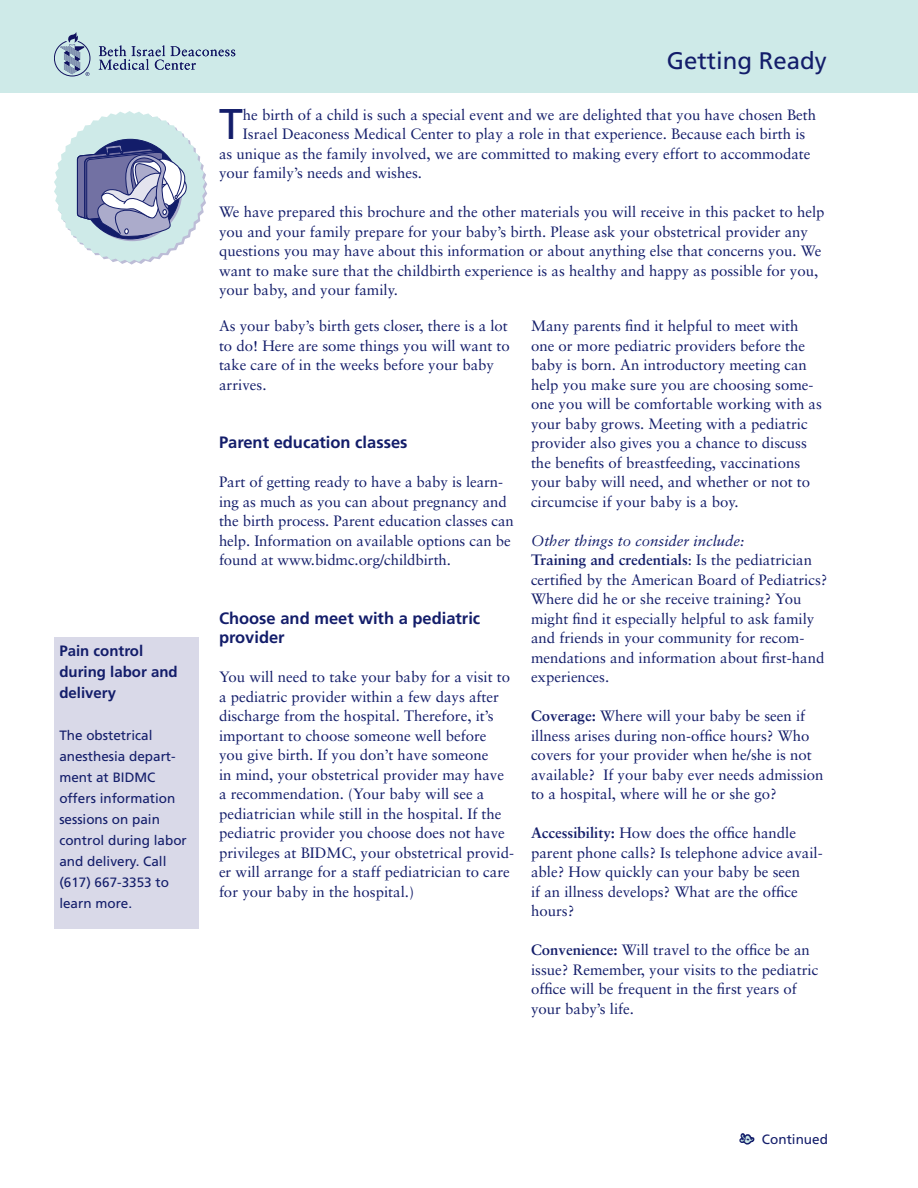
<style>
.page{position:relative;width:918px;height:1188px;background:#fff}
.page>*{position:absolute;margin:0;border:0;box-sizing:border-box;transform-origin:0 0}
.Body_text{font:42.9px "Frutiger";color:#131d6a}
.Subhead_1{font:24px "Frutiger";color:#131d6a}
.Subhead_1-2{font:700 16.5px/19.5px "Frutiger";color:#131d6a}
.Body_text-2{font:15px/19.5px "Sabon";color:#131d6a}
.Body_text-3{font:700 15px/21px "Frutiger";color:#131d6a}
.Body_text-4{font:15px "Sabon Italic Os F";color:#131d6a}
.Body_text-5{font:13.5px/21px "Frutiger";color:#131d6a}
.s1{font-weight:700}
</style>
<div class="page">
<div style="left:0;top:0;width:918px;height:92px;background:#ceeae8"></div>
<svg style="left:54px;top:111px;width:153px;height:154px"></svg>
<div style="left:54px;top:638px;width:145px;height:291px;background:#d9d9e8"></div>
<svg style="left:99px;top:45px;width:136px;height:25px"></svg>
<svg style="left:54px;top:32px;width:36px;height:44px"></svg>
<svg style="left:739px;top:1133px;width:16px;height:12px"></svg>
<p class="Body_text-3" style="left:59px;top:641px;width:120px">Pain control during labor and delivery</p>
<p class="Body_text-5" style="left:59px;top:725px;width:118px">The obstetrical anesthesia depart&shy;ment at BIDMC</p>
<p class="Body_text-5" style="left:59px;top:788px;width:129px">offers information sessions on pain control during labor and delivery. Call (617) 667-3353 to learn more.</p>
<p class="Subhead_1" style="left:667px;top:46px;width:162px">Getting Ready</p>
<p class="Body_text" style="left:219px;top:99px;width:25px">T</p>
<p class="Body_text-2" style="left:243px;top:104px;width:575px">he birth of a child is such a special event and we are delighted that you have chosen Beth</p>
<p class="Body_text-2" style="left:243px;top:124px;width:564px">Israel Deaconess Medical Center to play a role in that experience. Because each birth is</p>
<p class="Body_text-2" style="left:219px;top:143px;width:593px">as unique as the family involved, we are committed to making every effort to accommodate</p>
<p class="Body_text-2" style="left:219px;top:163px;width:205px">your family’s needs and wishes.</p>
<p class="Body_text-2" style="left:219px;top:202px;width:607px">We have prepared this brochure and the other materials you will receive in this packet to help you and your family prepare for your baby’s birth. Please ask your obstetrical provider any questions you may have about this information or about anything else that concerns you. We want to make sure that the childbirth experience is as healthy and happy as possible for you, your baby, and your family.</p>
<p class="Body_text-2" style="left:219px;top:316px;width:292px">As your baby’s birth gets closer, there is a lot to do! Here are some things you will want to take care of in the weeks before your baby arrives.</p>
<p class="Body_text-2" style="left:531px;top:316px;width:292px">Many parents find it helpful to meet with one or more pediatric providers before the baby is born. An introductory meeting can help you make sure you are choosing some&shy;one you will be comfortable working with as your baby grows. Meeting with a pediatric provider also gives you a chance to discuss the benefits of breastfeeding, vaccinations your baby will need, and whether or not to circumcise if your baby is a boy.</p>
<p class="Body_text-4" style="left:531px;top:532px;width:215px">Other things to consider include:</p>
<p class="Body_text-2" style="left:531px;top:550px;width:298px"><span class="s1">Training and credentials</span>: Is the pediatrician certified by the American Board of Pediatrics?<br>Where did he or she receive training? You might find it especially helpful to ask family and friends in your community for recom&shy;mendations and information about first-hand experiences.</p>
<p class="Body_text-2" style="left:531px;top:706px;width:294px"><span class="s1">Coverage:</span> Where will your baby be seen if illness arises during non-office hours? Who covers for your provider when he/she is not available? If your baby ever needs admission to a hospital, where will he or she go?</p>
<p class="Body_text-2" style="left:531px;top:823px;width:293px"><span class="s1">Accessibility:</span> How does the office handle parent phone calls? Is telephone advice avail&shy;able? How quickly can your baby be seen<br>if an illness develops? What are the office hours?</p>
<p class="Body_text-2" style="left:531px;top:940px;width:289px"><span class="s1">Convenience:</span> Will travel to the office be an issue? Remember, your visits to the pediatric office will be frequent in the first years of your baby’s life.</p>
<p class="Subhead_1-2" style="left:219px;top:432px;width:190px">Parent education classes</p>
<p class="Body_text-2" style="left:219px;top:472px;width:296px">Part of getting ready to have a baby is learn&shy;ing as much as you can about pregnancy and the birth process. Parent education classes can help. Information on available options can be found at www.bidmc.org/childbirth.</p>
<p class="Subhead_1-2" style="left:219px;top:608px;width:263px">Choose and meet with a pediatric provider</p>
<p class="Body_text-2" style="left:219px;top:667px;width:297px">You will need to take your baby for a visit to a pediatric provider within a few days after discharge from the hospital. Therefore, it’s important to choose someone well before you give birth. If you don’t have someone<br>in mind, your obstetrical provider may have a recommendation. (Your baby will see a pediatrician while still in the hospital. If the pediatric provider you choose does not have privileges at BIDMC, your obstetrical provid&shy;er will arrange for a staff pediatrician to care for your baby in the hospital.)</p>
<p class="Body_text-5" style="left:762px;top:1129px;width:68px">Continued</p>
</div>
